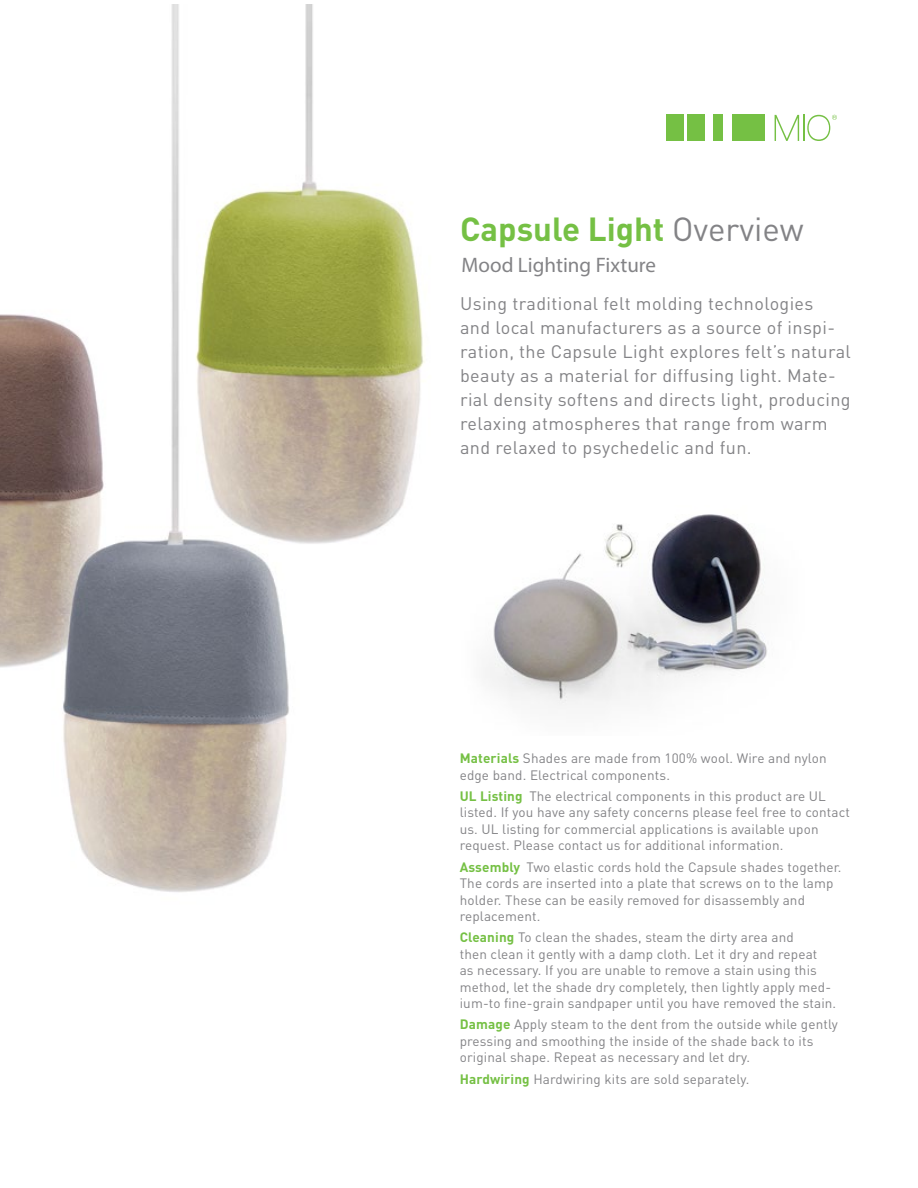
<style>
.page{position:relative;width:918px;height:1188px;background:#fff}
.page>*{position:absolute;margin:0;border:0;box-sizing:border-box;transform-origin:0 0}
.t1{font:700 33px "DIN Pro";color:#75c044}
.t2{font:21px "Myriad Pro";color:#838386}
.t3{font:18px/24px "DIN Pro";letter-spacing:.02em;color:#838386}
.t4{font:13.5px/16.5px "DIN Pro";letter-spacing:.01em;color:#838386}
.s1{font-weight:400;color:#838386}
.s2{font-weight:700;color:#75c044}
</style>
<div class="page">
<img style="left:0;top:4px;width:425px;height:888px">
<img style="left:485px;top:514px;width:282px;height:192px">
<div style="left:732px;top:115px;width:33px;height:26px;background:#75c044"></div>
<div style="left:666px;top:115px;width:17px;height:26px;background:#75c044"></div>
<div style="left:687px;top:115px;width:17px;height:26px;background:#75c044"></div>
<div style="left:713px;top:115px;width:10px;height:26px;background:#75c044"></div>
<svg style="left:775px;top:115px;width:62px;height:26px"></svg>
<h1 class="t1" style="left:460px;top:207px;width:345px">Capsule Light <span class="s1">Overview</span></h1>
<h2 class="t2" style="left:462px;top:252px;width:196px">Mood Lighting Fixture</h2>
<p class="t3" style="left:460px;top:291px;width:392px">Using traditional felt molding technologies<br>and local manufacturers as a source of inspi&shy;ration, the Capsule Light explores felt’s natural beauty as a material for diffusing light. Mate&shy;rial density softens and directs light, producing relaxing atmospheres that range from warm and relaxed to psychedelic and fun.</p>
<p class="t4" style="left:460px;top:750px;width:368px"><span class="s2">Materials</span> Shades are made from 100% wool. Wire and nylon edge band. Electrical components.</p>
<p class="t4" style="left:460px;top:787px;width:392px"><span class="s2">UL Listing</span> The electrical components in this product are UL listed. If you have any safety concerns please feel free to contact us. UL listing for commercial applications is available upon request. Please contact us for additional information.</p>
<p class="t4" style="left:460px;top:858px;width:383px"><span class="s2">Assembly</span> Two elastic cords hold the Capsule shades together.<br>The cords are inserted into a plate that screws on to the lamp holder. These can be easily removed for disassembly and replacement.</p>
<p class="t4" style="left:460px;top:929px;width:378px"><span class="s2">Cleaning</span> To clean the shades, steam the dirty area and<br>then clean it gently with a damp cloth. Let it dry and repeat<br>as necessary. If you are unable to remove a stain using this method, let the shade dry completely, then lightly apply med&shy;ium-to fine-grain sandpaper until you have removed the stain.</p>
<p class="t4" style="left:460px;top:1016px;width:380px"><span class="s2">Damage</span> Apply steam to the dent from the outside while gently pressing and smoothing the inside of the shade back to its original shape. Repeat as necessary and let dry.</p>
<p class="t4" style="left:460px;top:1070px;width:291px"><span class="s2">Hardwiring</span> Hardwiring kits are sold separately.</p>
</div>
